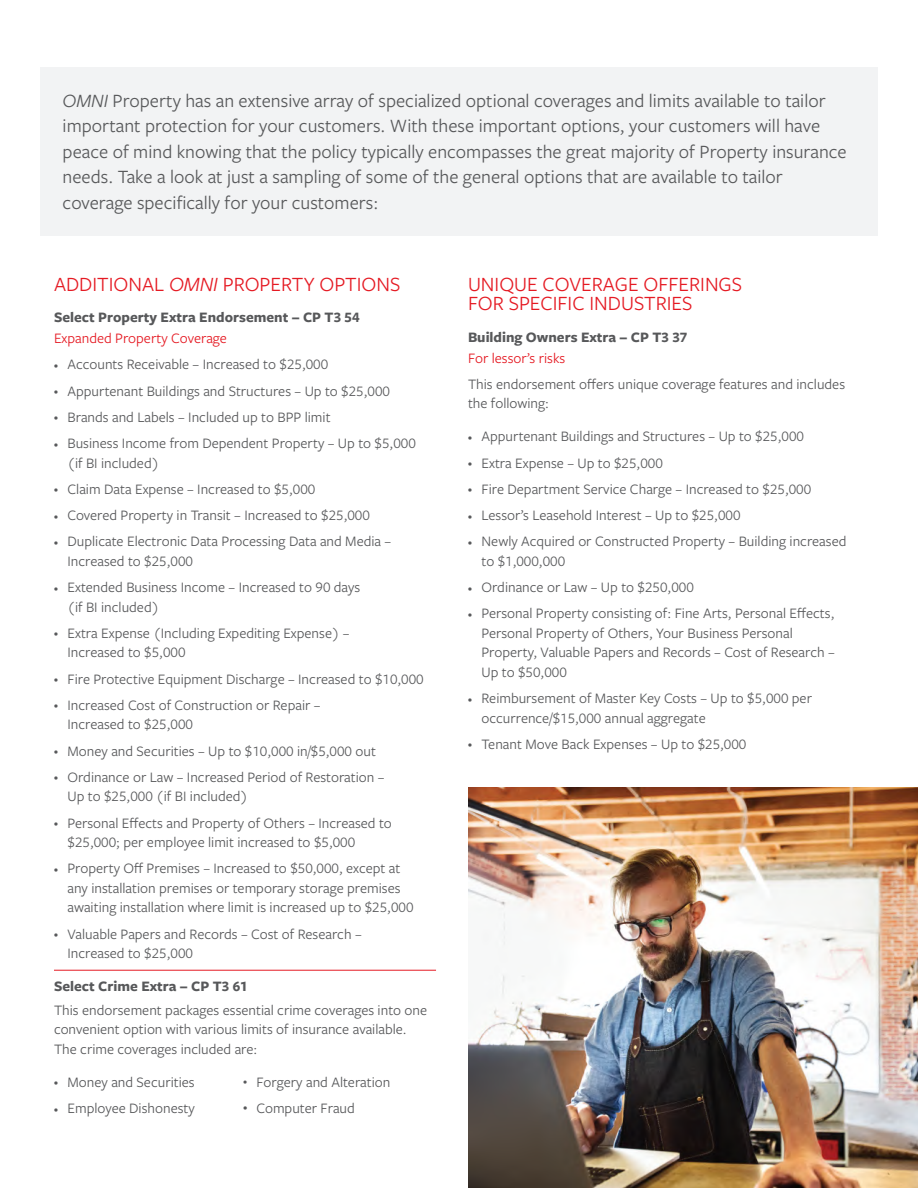
<style>
.page{position:relative;width:918px;height:1188px;background:#fff}
.page>*{position:absolute;margin:0;border:0;box-sizing:border-box;transform-origin:0 0}
.t1{font:21px/19.5px "Freight Sans Pro";color:#e51a23}
.Body_copy{font:19.5px/25.5px "Freight Sans Pro";color:#57585a}
.Body_copy-2{font:15px/19.5px "Freight Sans Pro";color:#57585a}
.Subheader{font:700 15px/21px "Freight Sans Pro";color:#57585a}
.s1{font-style:italic}
.s2{font-weight:400;color:#e51a23}
.s3{font-size:8.55px}
</style>
<div class="page">
<div style="left:40px;top:68px;width:838px;height:168px;background:#f2f3f4"></div>
<hr style="left:54px;top:970px;width:382px;height:1px;background:#e51a23">
<img style="left:468px;top:787px;width:450px;height:401px">
<p class="Body_copy" style="left:63px;top:87px;width:786px"><span class="s1">OMNI</span> Property has an extensive array of specialized optional coverages and limits available to tailor important protection for your customers. With these important options, your customers will have peace of mind knowing that the policy typically encompasses the great majority of Property insurance needs. Take a look at just a sampling of some of the general options that are available to tailor coverage specifically for your customers:</p>
<p class="t1" style="left:54px;top:273px;width:348px">ADDITIONAL <span class="s1">OMNI</span> PROPERTY OPTIONS</p>
<p class="Subheader" style="left:54px;top:306px;width:307px">Select Property Extra Endorsement – CP T3 54<br><span class="s2">Expanded Property Coverage</span></p>
<p class="Body_copy-2" style="left:54px;top:354px;width:276px"><span class="s3">•</span> Accounts Receivable – Increased to $25,000</p>
<p class="Body_copy-2" style="left:54px;top:380px;width:338px"><span class="s3">•</span> Appurtenant Buildings and Structures – Up to $25,000</p>
<p class="Body_copy-2" style="left:54px;top:407px;width:278px"><span class="s3">•</span> Brands and Labels – Included up to BPP limit</p>
<p class="Body_copy-2" style="left:68px;top:433px;width:350px;text-indent:-14px"><span class="s3">•</span> Business Income from Dependent Property – Up to $5,000 (if BI included)</p>
<p class="Body_copy-2" style="left:54px;top:479px;width:263px"><span class="s3">•</span> Claim Data Expense – Increased to $5,000</p>
<p class="Body_copy-2" style="left:54px;top:505px;width:317px"><span class="s3">•</span> Covered Property in Transit – Increased to $25,000</p>
<p class="Body_copy-2" style="left:68px;top:531px;width:325px;text-indent:-14px"><span class="s3">•</span> Duplicate Electronic Data Processing Data and Media –<br>Increased to $25,000</p>
<p class="Body_copy-2" style="left:68px;top:577px;width:294px;text-indent:-14px"><span class="s3">•</span> Extended Business Income – Increased to 90 days (if BI included)</p>
<p class="Body_copy-2" style="left:68px;top:623px;width:284px;text-indent:-14px"><span class="s3">•</span> Extra Expense (Including Expediting Expense) –<br>Increased to $5,000</p>
<p class="Body_copy-2" style="left:54px;top:668px;width:371px"><span class="s3">•</span> Fire Protective Equipment Discharge – Increased to $10,000</p>
<p class="Body_copy-2" style="left:68px;top:695px;width:255px;text-indent:-14px"><span class="s3">•</span> Increased Cost of Construction or Repair –<br>Increased to $25,000</p>
<p class="Body_copy-2" style="left:54px;top:740px;width:324px"><span class="s3">•</span> Money and Securities – Up to $10,000 in/$5,000 out</p>
<p class="Body_copy-2" style="left:68px;top:767px;width:319px;text-indent:-14px"><span class="s3">•</span> Ordinance or Law – Increased Period of Restoration –<br>Up to $25,000 (if BI included)</p>
<p class="Body_copy-2" style="left:68px;top:812px;width:326px;text-indent:-14px"><span class="s3">•</span> Personal Effects and Property of Others – Increased to $25,000; per employee limit increased to $5,000</p>
<p class="Body_copy-2" style="left:68px;top:858px;width:348px;text-indent:-14px"><span class="s3">•</span> Property Off Premises – Increased to $50,000, except at any installation premises or temporary storage premises awaiting installation where limit is increased up to $25,000</p>
<p class="Body_copy-2" style="left:68px;top:923px;width:296px;text-indent:-14px"><span class="s3">•</span> Valuable Papers and Records – Cost of Research –<br>Increased to $25,000</p>
<p class="Subheader" style="left:54px;top:975px;width:195px">Select Crime Extra – CP T3 61</p>
<p class="Body_copy-2" style="left:54px;top:1000px;width:375px">This endorsement packages essential crime coverages into one convenient option with various limits of insurance available.<br>The crime coverages included are:</p>
<p class="Body_copy-2" style="left:54px;top:1072px;width:142px"><span class="s3">•</span> Money and Securities</p>
<p class="Body_copy-2" style="left:243px;top:1072px;width:149px"><sup>•</sup> Forgery and Alteration</p>
<p class="Body_copy-2" style="left:54px;top:1098px;width:142px"><span class="s3">•</span> Employee Dishonesty</p>
<p class="Body_copy-2" style="left:243px;top:1098px;width:113px"><sup>•</sup> Computer Fraud</p>
<p class="t1" style="left:468px;top:273px;width:276px">UNIQUE COVERAGE OFFERINGS<br>FOR SPECIFIC INDUSTRIES</p>
<p class="Subheader" style="left:468px;top:326px;width:221px">Building Owners Extra – CP T3 37<br><span class="s2">For lessor’s risks</span></p>
<p class="Body_copy-2" style="left:468px;top:374px;width:379px">This endorsement offers unique coverage features and includes the following:</p>
<p class="Body_copy-2" style="left:468px;top:426px;width:338px"><span class="s3">•</span> Appurtenant Buildings and Structures – Up to $25,000</p>
<p class="Body_copy-2" style="left:468px;top:452px;width:196px"><span class="s3">•</span> Extra Expense – Up to $25,000</p>
<p class="Body_copy-2" style="left:468px;top:479px;width:345px"><span class="s3">•</span> Fire Department Service Charge – Increased to $25,000</p>
<p class="Body_copy-2" style="left:468px;top:505px;width:274px"><span class="s3">•</span> Lessor’s Leasehold Interest – Up to $25,000</p>
<p class="Body_copy-2" style="left:482px;top:531px;width:366px;text-indent:-14px"><span class="s3">•</span> Newly Acquired or Constructed Property – Building increased to $1,000,000</p>
<p class="Body_copy-2" style="left:468px;top:577px;width:227px"><span class="s3">•</span> Ordinance or Law – Up to $250,000</p>
<p class="Body_copy-2" style="left:482px;top:603px;width:355px;text-indent:-14px"><span class="s3">•</span> Personal Property consisting of: Fine Arts, Personal Effects, Personal Property of Others, Your Business Personal Property, Valuable Papers and Records – Cost of Research – Up to $50,000</p>
<p class="Body_copy-2" style="left:482px;top:688px;width:332px;text-indent:-14px"><span class="s3">•</span> Reimbursement of Master Key Costs – Up to $5,000 per occurrence/$15,000 annual aggregate</p>
<p class="Body_copy-2" style="left:468px;top:734px;width:280px"><span class="s3">•</span> Tenant Move Back Expenses – Up to $25,000</p>
</div>
